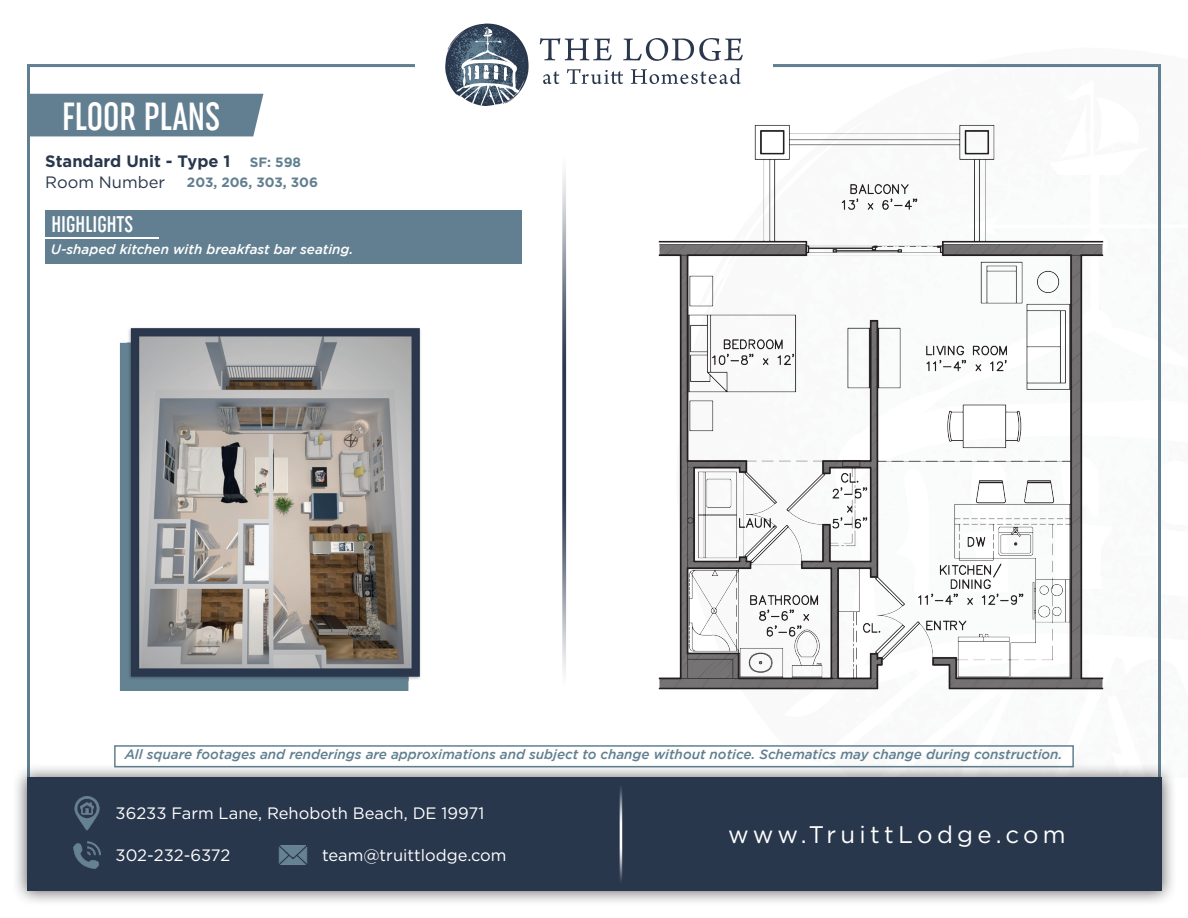
<style>
.page{position:relative;width:1188px;height:918px;background:#fff}
.page>*{position:absolute;margin:0;border:0;box-sizing:border-box;transform-origin:0 0}
.t1{font:39px "Uniform Extra Condensed 2";color:#fff}
.t2{font:24px "Gotham";letter-spacing:.18em;color:#fff}
.t3{font:22.5px "Uniform Extra Condensed 2";color:#fff}
.t4{font:16.5px "Gotham";color:#fff}
.t5{font:700 16.5px/21.5px "Gotham";color:#29374d}
.t6{font:500 13.5px "Gotham";color:#617f90}
.t7{font:500 13.5px "Gotham";color:#fff}
.t8{font:700 13.5px "Gotham";color:#617f90}
.s1{font-size:13.5px;color:#617f90}
.s2{font-weight:400}
</style>
<div class="page">
<div style="left:114px;top:745px;width:960px;height:22px;border:2px solid #617f90"></div>
<div style="left:12px;top:762px;width:1165px;height:145px;background:#231f20;opacity:.75"></div>
<div style="left:27px;top:778px;width:1135px;height:113px;background:#29374d"></div>
<svg style="left:445px;top:24px;width:84px;height:82px"></svg>
<svg style="left:540px;top:38px;width:72px;height:22px"></svg>
<svg style="left:623px;top:38px;width:120px;height:23px"></svg>
<svg style="left:543px;top:71px;width:16px;height:13px"></svg>
<svg style="left:567px;top:69px;width:56px;height:15px"></svg>
<svg style="left:631px;top:68px;width:110px;height:16px"></svg>
<img style="left:74px;top:796px;width:26px;height:35px">
<img style="left:73px;top:841px;width:28px;height:28px">
<img style="left:278px;top:845px;width:30px;height:20px">
<img style="left:619px;top:787px;width:4px;height:94px">
<img style="left:562px;top:170px;width:5px;height:503px">
<div style="left:28px;top:94px;width:235px;height:42px;background:#617f90"></div>
<img style="left:119px;top:327px;width:302px;height:364px">
<img style="left:658px;top:124px;width:446px;height:566px">
<div style="left:45px;top:210px;width:477px;height:53px;background:#617f90"></div>
<hr style="left:39px;top:238px;width:120px;height:1px;background:#fff">
<h1 class="t1" style="left:62px;top:94px;width:160px">FLOOR PLANS</h1>
<p class="t5" style="left:45px;top:150px;width:257px">Standard Unit - Type 1 <span class="s1">SF: 598<br></span><span class="s2">Room Number</span></p>
<p class="t8" style="left:187px;top:175px;width:133px">203, 206, 303, 306</p>
<h3 class="t3" style="left:52px;top:211px;width:83px">HIGHLIGHTS</h3>
<p class="t7" style="left:51px;top:241px;width:304px">U-shaped kitchen with breakfast bar seating.</p>
<p class="t6" style="left:125px;top:746px;width:939px">All square footages and renderings are approximations and subject to change without notice. Schematics may change during construction.</p>
<p class="t4" style="left:116px;top:803px;width:370px">36233 Farm Lane, Rehoboth Beach, DE 19971</p>
<p class="t4" style="left:116px;top:844px;width:116px">302-232-6372</p>
<p class="t4" style="left:322px;top:844px;width:186px">team@truittlodge.com</p>
<h2 class="t2" style="left:728px;top:819px;width:339px">www.TruittLodge.com</h2>
</div>
